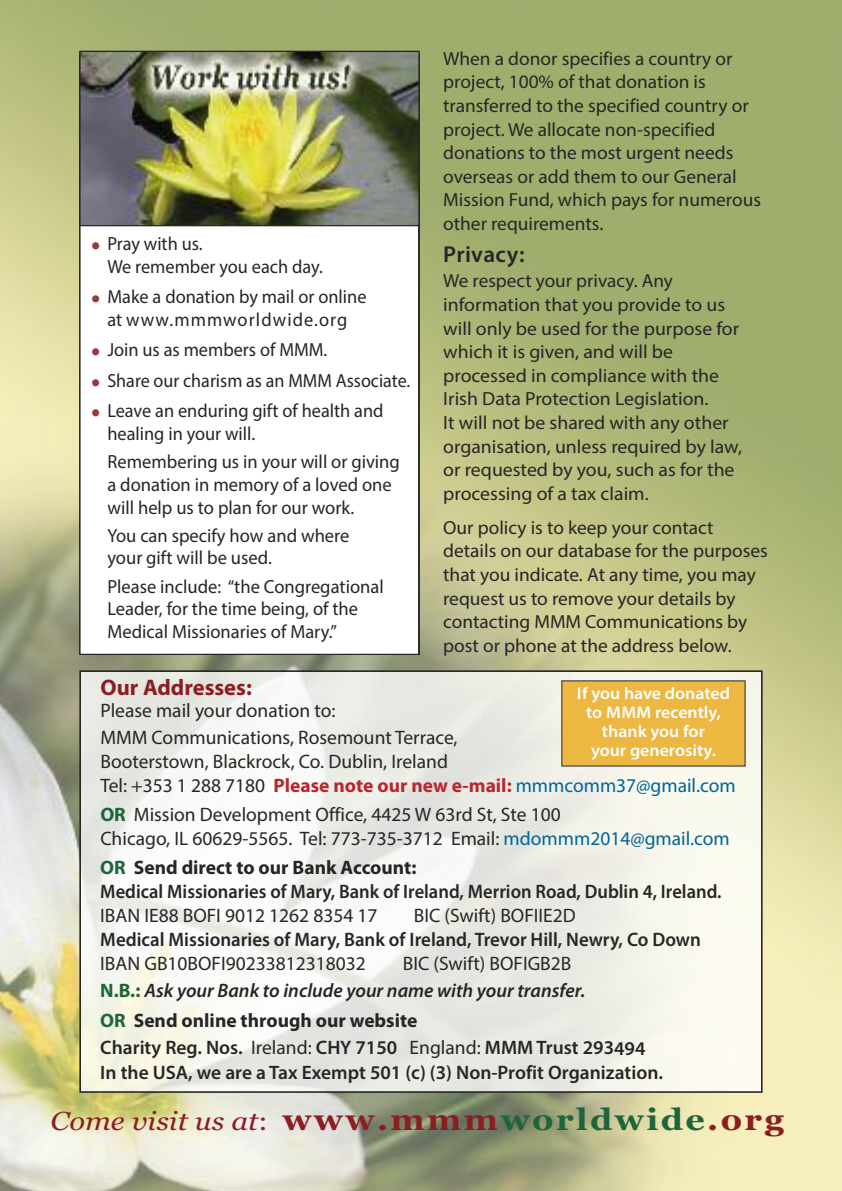
<style>
.page{position:relative;width:842px;height:1191px;background:#fff}
.page>*{position:absolute;margin:0;border:0;box-sizing:border-box;transform-origin:0 0}
.t1{font:italic 26px "Georgia";color:#8a1e22;scale:1.13 1}
.t2{font:600 23px "Myriad Pro";letter-spacing:.015em;color:#272526}
.t3{font:700 22.6px "Myriad Pro";color:#8a1e22}
.t4{font:19.4px/24px "Myriad Pro";color:#272526}
.t5{font:600 19.4px/27.6px "Myriad Pro";color:#272526}
.t6{font:600 19.4px/24px "Myriad Pro";color:#272526;scale:.95 1}
.t7{font:italic 600 19.4px/26.8px "Myriad Pro";color:#272526}
.t8{font:19px/23.6px "Myriad Pro";color:#272526}
.t9{font:19px/22.6px "Myriad Pro";color:#272526;scale:.96 1}
.t10{font:19px "Myriad Pro";color:#272526;scale:.95 1}
.t11{font:600 17px/18.8px "Myriad Pro";color:#fff;text-align:center;scale:1.05 1}
.s1{font-family:"Georgia";font-size:28px;color:#98393c}
.s2{font-weight:700;color:#b9262c}
.s3{color:#006498}
.s4{font-weight:700;color:#1f653b}
.s5{font-weight:700}
.s6{font-weight:400;font-style:normal}
.s7{font-weight:700;font-style:normal;color:#1f653b}
.s8{font-weight:400}
.s9{font-style:normal}
.s10{font-weight:700;font-style:normal;font-size:30px}
.s11{font-weight:700;font-style:normal;font-size:30px;color:#1f653b}
</style>
<div class="page">
<img style="left:0;top:0;width:842px;height:1191px">
<div style="left:81px;top:52px;width:337px;height:602px;background:#fff"></div>
<img style="left:81px;top:53px;width:337px;height:171px">
<div style="left:79px;top:51px;width:341px;height:175px;border:1px solid #272526"></div>
<div style="left:81px;top:672px;width:680px;height:419px;background:#fff;opacity:.8"></div>
<div style="left:79px;top:670px;width:684px;height:422px;border:2px solid #272526"></div>
<div style="left:562px;top:681px;width:183px;height:84px;background:#ecb842"></div>
<p class="t9" style="left:107px;top:234px;width:226px;text-indent:-17px"><span class="s1">•</span> Pray with us.<br>We remember you each day.</p>
<p class="t9" style="left:90px;top:287px;width:289px;text-align:center"><span class="s1">•</span> Make a donation by mail or online at www.mmmworldwide.org</p>
<p class="t9" style="left:90px;top:340px;width:248px"><span class="s1">•</span> Join us as members of MMM.</p>
<p class="t10" style="left:90px;top:373px;width:338px"><span class="s1">•</span> Share our charism as an MMM Associate.</p>
<p class="t9" style="left:107px;top:401px;width:289px;text-indent:-17px"><span class="s1">•</span> Leave an enduring gift of health and healing in your will.</p>
<p class="t8" style="left:107px;top:452px;width:294px;line-height:22.6px">Remembering us in your will or giving a donation in memory of a loved one will help us to plan for our work.</p>
<p class="t8" style="left:107px;top:525px;width:243px;line-height:22.6px">You can specify how and where your gift will be used.</p>
<p class="t8" style="left:107px;top:576px;width:278px;line-height:22.6px">Please include: “the Congregational<br>Leader, for the time being, of the<br>Medical Missionaries of Mary.”</p>
<p class="t8" style="left:443px;top:48px;width:319px">When a donor specifies a country or project, 100% of that donation is transferred to the specified country or project. We allocate non-specified donations to the most urgent needs overseas or add them to our General Mission Fund, which pays for numerous other requirements.</p>
<p class="t2" style="left:443px;top:245px;width:83px">Privacy:</p>
<p class="t8" style="left:443px;top:271px;width:300px">We respect your privacy. Any information that you provide to us will only be used for the purpose for which it is given, and will be processed in compliance with the<br>Irish Data Protection Legislation.<br>It will not be shared with any other organisation, unless required by law, or requested by you, such as for the processing of a tax claim.</p>
<p class="t8" style="left:443px;top:517px;width:326px">Our policy is to keep your contact details on our database for the purposes that you indicate. At any time, you may request us to remove your details by contacting MMM Communications by post or phone at the address below.</p>
<p class="t3" style="left:100px;top:679px;width:153px">Our Addresses:</p>
<p class="t4" style="left:100px;top:698px;width:359px;line-height:26.8px">Please mail your donation to:<br>MMM Communications, Rosemount Terrace,</p>
<p class="t4" style="left:100px;top:751px;width:637px">Booterstown, Blackrock, Co. Dublin, Ireland<br>Tel: +353 1 288 7180 <span class="s2">Please note our new e-mail:</span> <span class="s3">mmmcomm37@gmail.com</span></p>
<p class="t4" style="left:100px;top:804px;width:631px"><span class="s4">OR</span> Mission Development Office, 4425 W 63rd St, Ste 100<br>Chicago, IL 60629-5565. Tel: 773-735-3712 Email: <span class="s3">mdommm2014@gmail.com</span></p>
<p class="t6" style="left:100px;top:856px;width:655px"><span class="s4">OR</span> <span class="s5">Send direct to our Bank Account:<br></span>Medical Missionaries of Mary, Bank of Ireland, Merrion Road, Dublin 4, Ireland.</p>
<p class="t4" style="left:100px;top:904px;width:279px">IBAN IE88 BOFI 9012 1262 8354 17</p>
<p class="t4" style="left:414px;top:904px;width:163px">BIC (Swift) BOFIIE2D</p>
<p class="t5" style="left:100px;top:927px;width:602px">Medical Missionaries of Mary, Bank of Ireland, Trevor Hill, Newry, Co Down</p>
<p class="t4" style="left:100px;top:952px;width:267px">IBAN GB10BOFI90233812318032</p>
<p class="t11" style="left:577px;top:685px;width:147px">If you have donated to MMM recently, thank you for<br>your generosity.</p>
<p class="t7" style="left:100px;top:951px;width:487px;text-indent:303px"><span class="s6">BIC (Swift) BOFIGB2B<br></span><span class="s7">N.B.:</span> Ask your Bank to include your name with your transfer.</p>
<p class="t5" style="left:100px;top:1008px;width:547px"><span class="s4">OR</span> <span class="s5">Send online through our website<br></span>Charity Reg. Nos. <span class="s8">Ireland:</span> CHY 7150 <span class="s8">England:</span> MMM Trust 293494</p>
<p class="t5" style="left:100px;top:1060px;width:564px">In the USA, we are a Tax Exempt 501 (c) (3) Non-Profit Organization.</p>
<h1 class="t1" style="left:51px;top:1105px;width:651px">Come visit us at<span class="s9">:</span> <span class="s10">www.mmm</span><span class="s11">worldwide</span><span class="s10">.org</span></h1>
</div>
